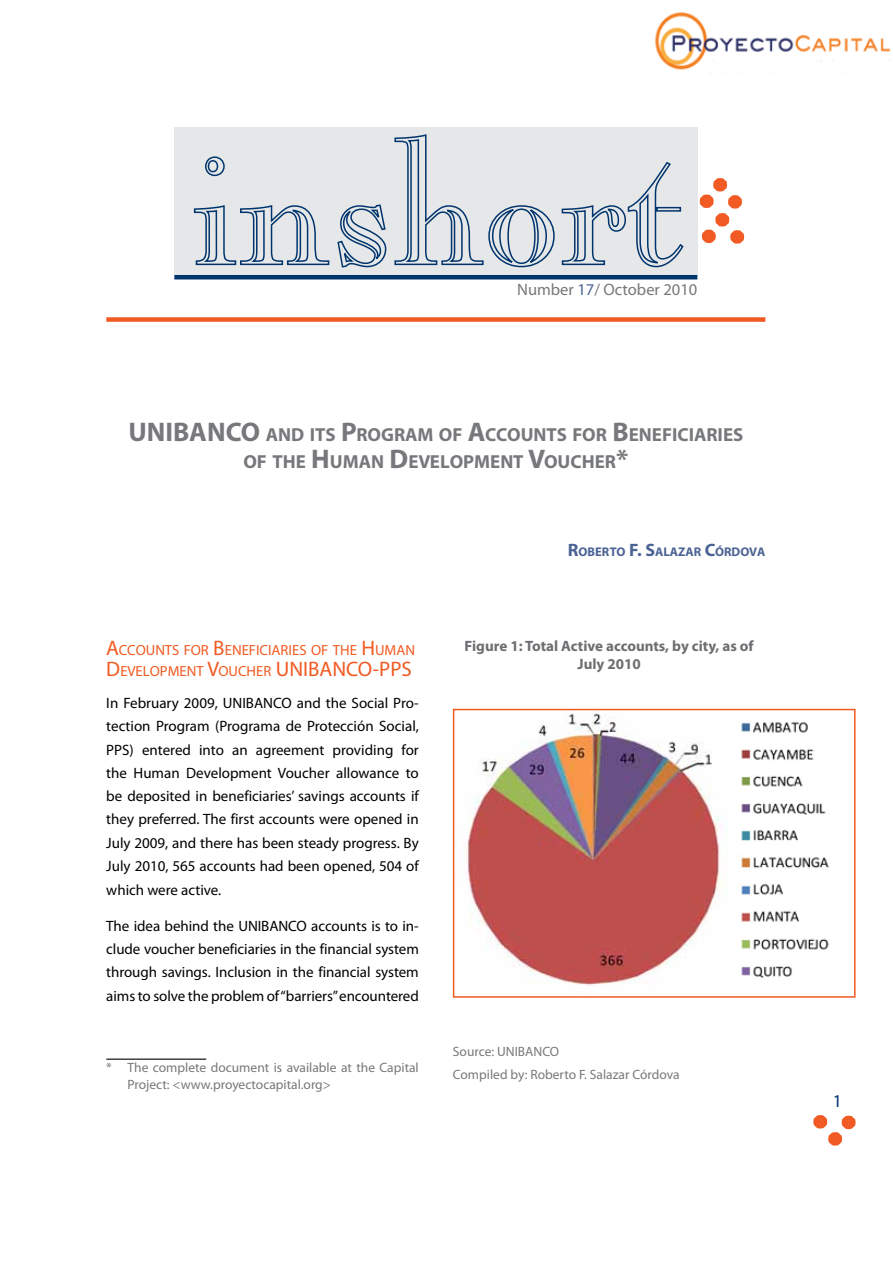
<style>
.page{position:relative;width:893px;height:1263px;background:#fff}
.page>*{position:absolute;margin:0;border:0;box-sizing:border-box;transform-origin:0 0}
.t1{font:21px "Myriad Pro";color:#f15a22}
.t2{font:700 18.9px "Myriad Pro";color:#77787b}
.t3{font:18px "Myriad Pro";color:#00346d}
.t4{font:16.5px "Myriad Pro";color:#77787b}
.t5{font:15px/23.4px "Myriad Pro";letter-spacing:-.005em;color:#000;text-align:justify}
.t6{font:700 15px/18px "Myriad Pro";color:#6d6e71;text-align:center}
.t7{font:14.7px/21px "Myriad Pro";color:#f15a22}
.t8{font:13.5px/16.5px "Myriad Pro";color:#77787b}
.t9{font:700 12.6px "Myriad Pro";color:#4b6394}
.s1{color:#4b6394}
.s2{font-size:27px}
.s3{font-size:21px}
.s4{font-size:18px}
</style>
<div class="page">
<img style="left:462px;top:713px;width:265px;height:273px">
<div style="left:813px;top:1115px;width:14px;height:13px;border:9px solid #f15a22;border-radius:50%"></div>
<div style="left:828px;top:1132px;width:14px;height:13px;border:9px solid #f15a22;border-radius:50%"></div>
<div style="left:842px;top:1116px;width:13px;height:13px;border:9px solid #f15a22;border-radius:50%"></div>
<div style="left:106px;top:317px;width:659px;height:5px;background:#f15a22"></div>
<div style="left:174px;top:128px;width:523px;height:148px;background:#e6e7e8"></div>
<svg style="left:193px;top:156px;width:137px;height:110px"></svg>
<svg style="left:337px;top:204px;width:50px;height:64px"></svg>
<svg style="left:394px;top:134px;width:161px;height:134px"></svg>
<svg style="left:561px;top:162px;width:123px;height:106px"></svg>
<hr style="left:174px;top:275px;width:523px;height:4px;background:#00346d">
<div style="left:728px;top:195px;width:14px;height:14px;border:9px solid #f15a22;border-radius:50%"></div>
<div style="left:713px;top:178px;width:14px;height:13px;border:9px solid #f15a22;border-radius:50%"></div>
<div style="left:700px;top:195px;width:14px;height:13px;border:9px solid #f15a22;border-radius:50%"></div>
<div style="left:730px;top:230px;width:14px;height:14px;border:9px solid #f15a22;border-radius:50%"></div>
<div style="left:715px;top:213px;width:14px;height:14px;border:9px solid #f15a22;border-radius:50%"></div>
<div style="left:702px;top:230px;width:14px;height:13px;border:9px solid #f15a22;border-radius:50%"></div>
<img style="left:655px;top:12px;width:236px;height:58px">
<hr style="left:106px;top:1058px;width:100px;height:2px;background:#000">
<div style="left:453px;top:709px;width:402px;height:289px;border:2px solid #f15a22"></div>
<img style="left:741px;top:721px;width:88px;height:257px">
<p class="t4" style="left:517px;top:279px;width:182px">Number <span class="s1">17</span>/ October 2010</p>
<p class="t2" style="left:128px;top:422px;width:370px"><span class="s2">UNIBANCO</span> AN D ITS <span class="s2">P</span>ROGRAM OF <span class="s2">A</span>CCOUN</p>
<p class="t2" style="left:546px;top:422px;width:135px">TS FOR <span class="s2">B</span>ENEFICIA</p>
<p class="t2" style="left:706px;top:422px;width:38px">RIES</p>
<p class="t2" style="left:243px;top:449px;width:314px">OF THE <span class="s2">H</span> UMAN <span class="s2">D</span>EVELOPMENT <span class="s2">V</span>OUC</p>
<p class="t2" style="left:582px;top:449px;width:48px">HER<span class="s2">*</span></p>
<p class="t7" style="left:106px;top:640px;width:310px"><span class="s3">A</span>CCOUNTS FOR <span class="s3">B</span>ENEFICIARIES OF THE <span class="s3">H</span> UMAN<br><span class="s3">D</span>EVELOPMENT <span class="s3">V</span>OUCHER <span class="s3">UNI BANCO</span></p>
<h1 class="t1" style="left:373px;top:656px;width:18px">-PPS</h1>
<p class="t5" style="left:106px;top:691px;width:314px">In February 2009, UNIBANCO and the Social Pro&shy;tection Program (Programa de Protección Social, PPS) entered into an agreement providing for the Human Development Voucher allowance to be deposited in beneficiaries’ savings accounts if they preferred. The first accounts were opened in July 2009, and there has been steady progress. By July 2010, 565 accounts had been opened, 504 of which were active.</p>
<p class="t5" style="left:106px;top:914px;width:314px">The idea behind the UNIBANCO accounts is to in&shy;clude voucher beneficiaries in the financial system through savings. Inclusion in the financial system aims to solve the problem of “barriers” encountered</p>
<p class="t8" style="left:128px;top:1059px;width:293px;text-indent:-21px">* The complete document is available at the Capital<br>Project: &lt;www.proyectocapital.org&gt;</p>
<p class="t9" style="left:568px;top:544px;width:199px"><span class="s4">R</span>OB ERTO <span class="s4">F. S</span>ALAZAR <span class="s4">C</span>ÓRDOVA</p>
<p class="t6" style="left:465px;top:636px;width:291px">Figure 1: Total Active accounts, by city, as of<br>July 2010</p>
<p class="t8" style="left:453px;top:1039px;width:228px;line-height:23px">Source: UNIBANCO<br>Compiled by: Roberto F. Salazar Córdova</p>
<p class="t3" style="left:833px;top:1089px;width:11px">1</p>
</div>
